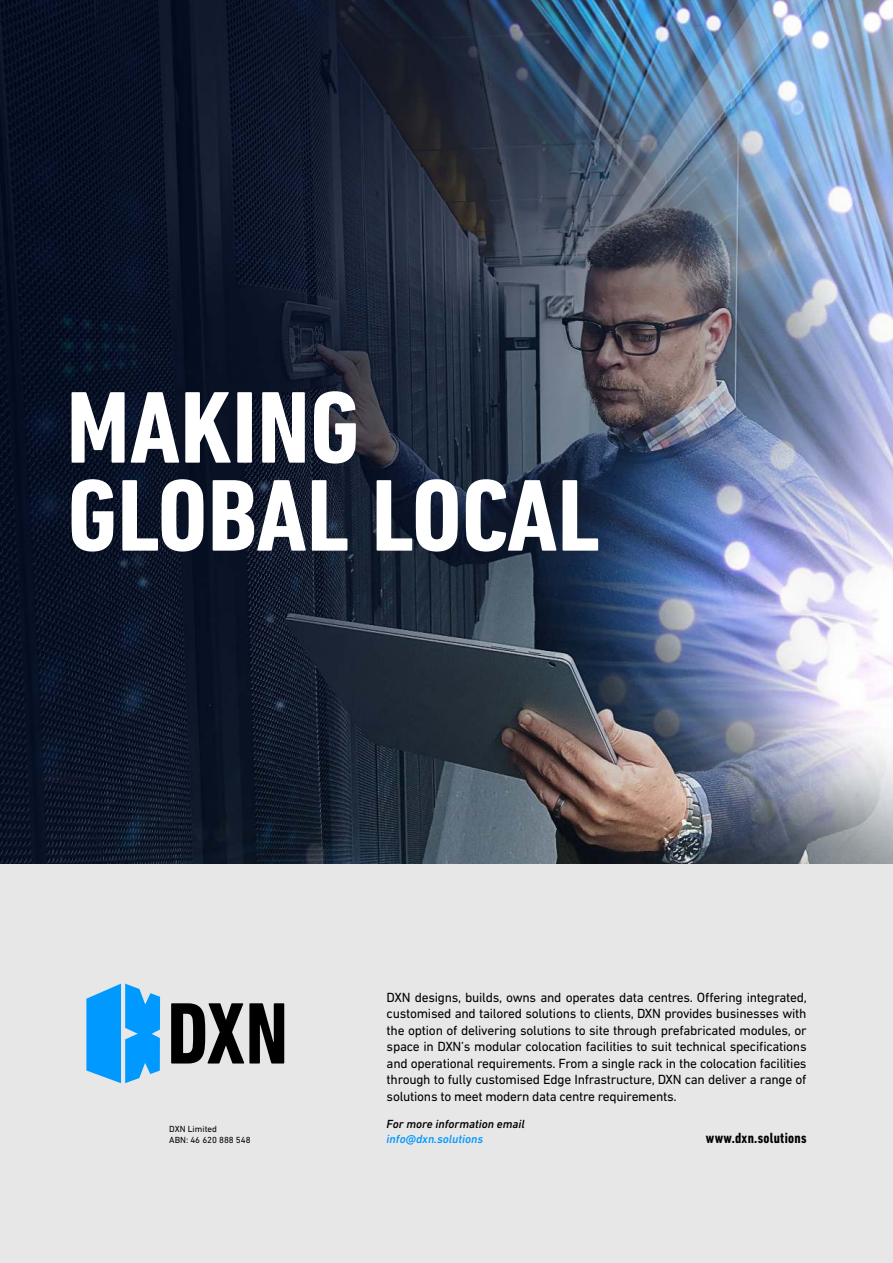
<style>
.page{position:relative;width:893px;height:1263px;background:#fff}
.page>*{position:absolute;margin:0;border:0;box-sizing:border-box;transform-origin:0 0}
.t1{font:700 condensed 15px "DIN Next LT Pro";letter-spacing:.02em;color:#000}
.t2{font:13.5px/16.5px "DIN Next LT Pro";letter-spacing:-.02em;color:#000;text-align:justify}
.t3{font:italic 500 12px "DIN Next LT Pro";color:#000}
.t4{font:italic 500 12px "DIN Next LT Pro";color:#09f}
.t5{font:9px/10.8px "DIN Next LT Pro";color:#000}
</style>
<div class="page">
<div style="left:0;top:863px;width:893px;height:400px;background:#e7e7e7"></div>
<img style="left:0;top:0;width:893px;height:863px">
<svg style="left:86px;top:984px;width:74px;height:99px"></svg>
<svg style="left:171px;top:1003px;width:113px;height:60px"></svg>
<svg style="left:72px;top:479px;width:526px;height:73px"></svg>
<svg style="left:72px;top:391px;width:284px;height:73px"></svg>
<p class="t5" style="left:169px;top:1124px;width:83px">DXN Limited<br>ABN: 46 620 888 548</p>
<p class="t2" style="left:387px;top:990px;width:422px">DXN designs, builds, owns and operates data centres. Offering integrated, customised and tailored solutions to clients, DXN provides businesses with the option of delivering solutions to site through prefabricated modules, or space in DXN’s modular colocation facilities to suit technical specifications and operational requirements. From a single rack in the colocation facilities through to fully customised Edge Infrastructure, DXN can deliver a range of solutions to meet modern data centre requirements.</p>
<p class="t1" style="left:706px;top:1129px;width:102px">www.dxn.solutions</p>
<p class="t3" style="left:387px;top:1120px;width:140px">For more information email</p>
<p class="t4" style="left:387px;top:1134px;width:98px">info@dxn.solutions</p>
</div>
